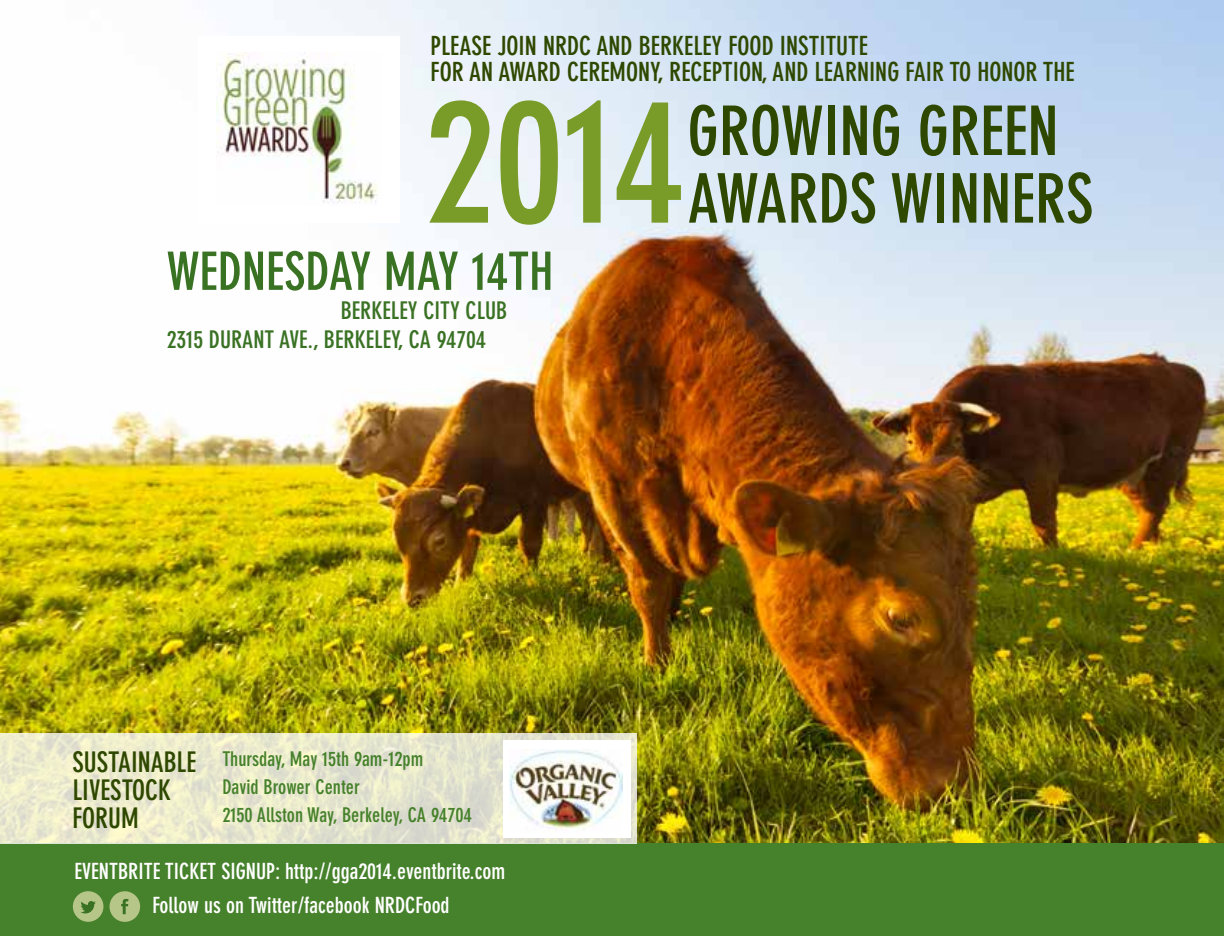
<style>
.page{position:relative;width:1224px;height:936px;background:#fff}
.page>*{position:absolute;margin:0;border:0;box-sizing:border-box;transform-origin:0 0}
.t1{font:700 condensed 171px "DIN Neuzeit Grotesk";color:#799b28}
.t2{font:700 condensed 67.2px/67.6px "DIN Neuzeit Grotesk";color:#2f4800}
.t3{font:700 condensed 52px "DIN Neuzeit Grotesk";color:#3a7224}
.t4{font:700 condensed 28px/28px "DIN Neuzeit Grotesk";color:#2f4800}
.t5{font:700 condensed 26px/26px "DIN Neuzeit Grotesk";color:#2f4800}
.t6{font:700 condensed 24px/29.2px "DIN Neuzeit Grotesk";color:#3a7224}
.t7{font:700 condensed 22px/34.4px "DIN Neuzeit Grotesk";color:#fff}
.t8{font:700 condensed 20px/28px "DIN Neuzeit Grotesk";color:#46812b}
</style>
<div class="page">
<img style="left:0;top:0;width:1224px;height:844px">
<div style="left:198px;top:36px;width:202px;height:186px;background:#fff"></div>
<img style="left:216px;top:53px;width:162px;height:150px">
<div style="left:0;top:844px;width:1224px;height:92px;background:#46812b"></div>
<div style="left:73px;top:891px;width:30px;height:31px;background:#b5c688;border-radius:50%"></div>
<svg style="left:81px;top:901px;width:15px;height:12px"></svg>
<div style="left:110px;top:891px;width:30px;height:31px;background:#b5c688;border-radius:50%"></div>
<svg style="left:121px;top:899px;width:8px;height:15px"></svg>
<svg style="left:0;top:734px;width:636px;height:110px;background:#e8e7cd"></svg>
<div style="left:503px;top:740px;width:127px;height:98px;background:#fff"></div>
<img style="left:510px;top:750px;width:113px;height:80px">
<p class="t5" style="left:431px;top:33px;width:646px">PLEASE JOIN NRDC AND BERKELEY FOOD INSTITUTE<br>FOR AN AWARD CEREMONY, RECEPTION, AND LEARNING FAIR TO HONOR THE</p>
<h1 class="t1" style="left:425px;top:63px;width:261px">2014</h1>
<h2 class="t2" style="left:688px;top:98px;width:407px">GROWING GREEN<br>AWARDS WINNERS</h2>
<h3 class="t3" style="left:167px;top:241px;width:388px">WEDNESDAY MAY 14TH</h3>
<p class="t6" style="left:167px;top:296px;width:342px;text-indent:174px">BERKELEY CITY CLUB<br>2315 DURANT AVE., BERKELEY, CA 94704</p>
<p class="t4" style="left:72px;top:748px;width:125px">SUSTAINABLE<br>LIVESTOCK<br>FORUM</p>
<p class="t8" style="left:222px;top:745px;width:251px">Thursday, May 15th 9am-12pm<br>David Brower Center<br>2150 Allston Way, Berkeley, CA 94704</p>
<p class="t7" style="left:152px;top:854px;width:354px;text-indent:-78px">EVENTBRITE TICKET SIGNUP: http://gga2014.eventbrite.com<br>Follow us on Twitter/facebook NRDCFood</p>
</div>
